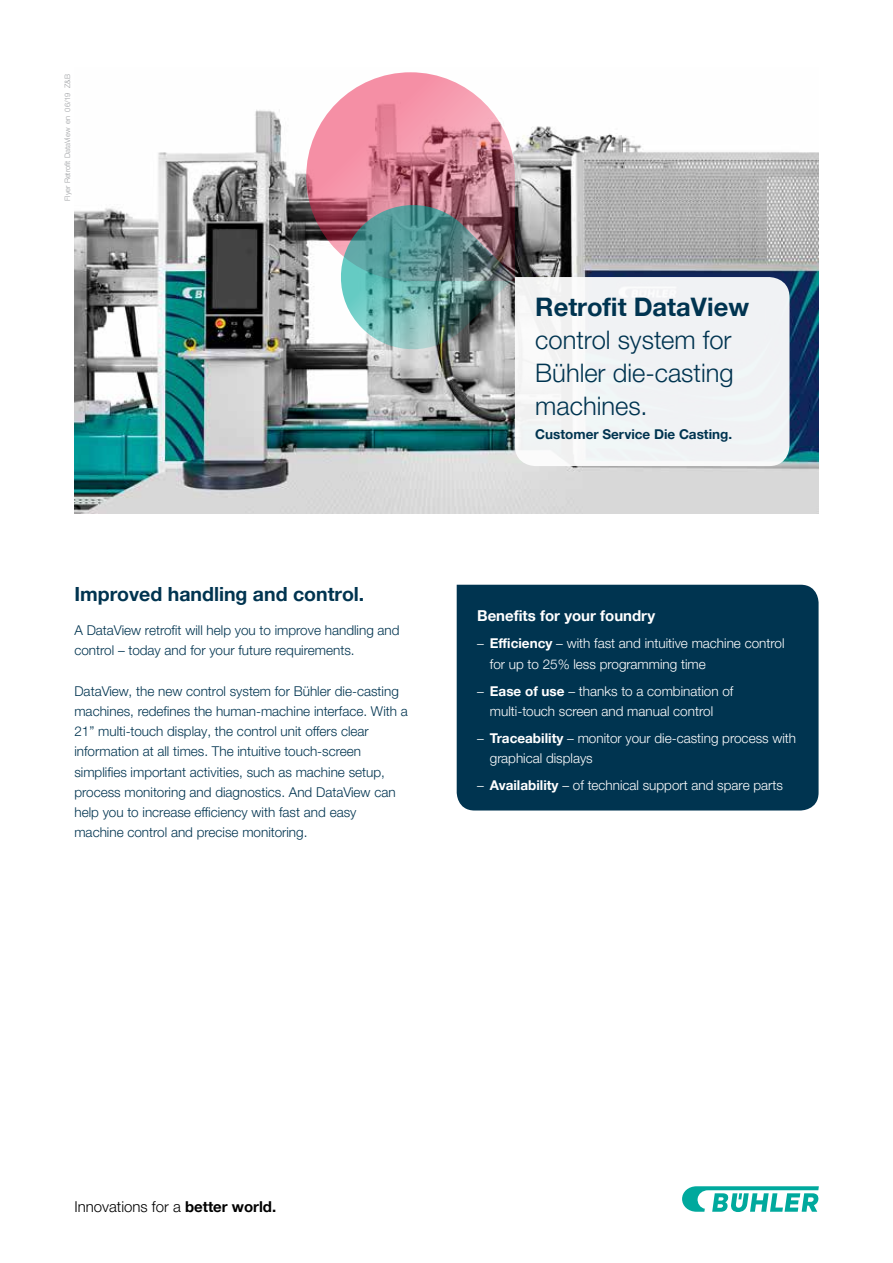
<style>
.page{position:relative;width:893px;height:1263px;background:#fff}
.page>*{position:absolute;margin:0;border:0;box-sizing:border-box;transform-origin:0 0}
.t1{font:300 25.5px/33px "Helvetica Neue LTW1 G";color:#003450;text-align:justify}
.t2{font:700 25.5px "Helvetica Neue LTW1 G";color:#003450}
.t3{font:700 19.5px "Helvetica Neue LTW1 G";color:#003450}
.t4{font:300 15px "Helvetica Neue LTW1 G";color:#000}
.t5{font:700 15px "Helvetica Neue LTW1 G";color:#fff}
.t6{font:300 13.5px/20.2px "Helvetica Neue LTW1 G";color:#003450}
.t7{font:300 13.5px/20.2px "Helvetica Neue LTW1 G";color:#fff}
.t8{font:700 13.5px "Helvetica Neue LTW1 G";color:#003450}
.t9{font:300 7.5px "Helvetica Neue LTW1 G";color:#9d9fa2}
.s1{font-weight:700}
</style>
<div class="page">
<img style="left:74px;top:110px;width:745px;height:403px">
<svg style="left:682px;top:1186px;width:137px;height:26px"></svg>
<svg style="left:515px;top:277px;width:274px;height:189px;fill:#f0f2f4"></svg>
<div style="left:457px;top:585px;width:362px;height:225px;background:#003450"></div>
<img style="left:306px;top:72px;width:209px;height:284px">
<p class="t9" style="left:63px;top:201px;width:128px;rotate:-90deg">Flyer Retrofit DataView en 06/19 Z&amp;B</p>
<h2 class="t3" style="left:74px;top:582px;width:291px">Improved handling and control.</h2>
<p class="t6" style="left:74px;top:620px;width:327px">A DataView retrofit will help you to improve handling and control – today and for your future requirements.</p>
<p class="t6" style="left:74px;top:681px;width:335px">DataView, the new control system for Bühler die-casting machines, redefines the human-machine interface. With a 21” multi-touch display, the control unit offers clear information at all times. The intuitive touch-screen simplifies important activities, such as machine setup, process monitoring and diagnostics. And DataView can help you to increase efficiency with fast and easy machine control and precise monitoring.</p>
<h1 class="t2" style="left:535px;top:291px;width:215px">Retrofit DataView</h1>
<h1 class="t1" style="left:535px;top:323px;width:200px">control system for Bühler die-casting machines.</h1>
<p class="t8" style="left:535px;top:426px;width:198px">Customer Service Die Casting.</p>
<p class="t5" style="left:477px;top:607px;width:180px">Benefits for your foundry</p>
<p class="t7" style="left:490px;top:633px;width:296px;text-indent:-13px">– <span class="s1">Efficiency</span> – with fast and intuitive machine control for up to 25% less programming time</p>
<p class="t7" style="left:477px;top:681px;width:258px;text-align:center">– <span class="s1">Ease of use</span> – thanks to a combination of multi-touch screen and manual control</p>
<p class="t7" style="left:490px;top:728px;width:308px;text-indent:-13px">– <span class="s1">Traceability</span> – monitor your die-casting process with graphical displays</p>
<p class="t7" style="left:477px;top:775px;width:307px">– <span class="s1">Availability</span> – of technical support and spare parts</p>
<p class="t4" style="left:74px;top:1197px;width:203px">Innovations for a <span class="s1">better world.</span></p>
</div>
